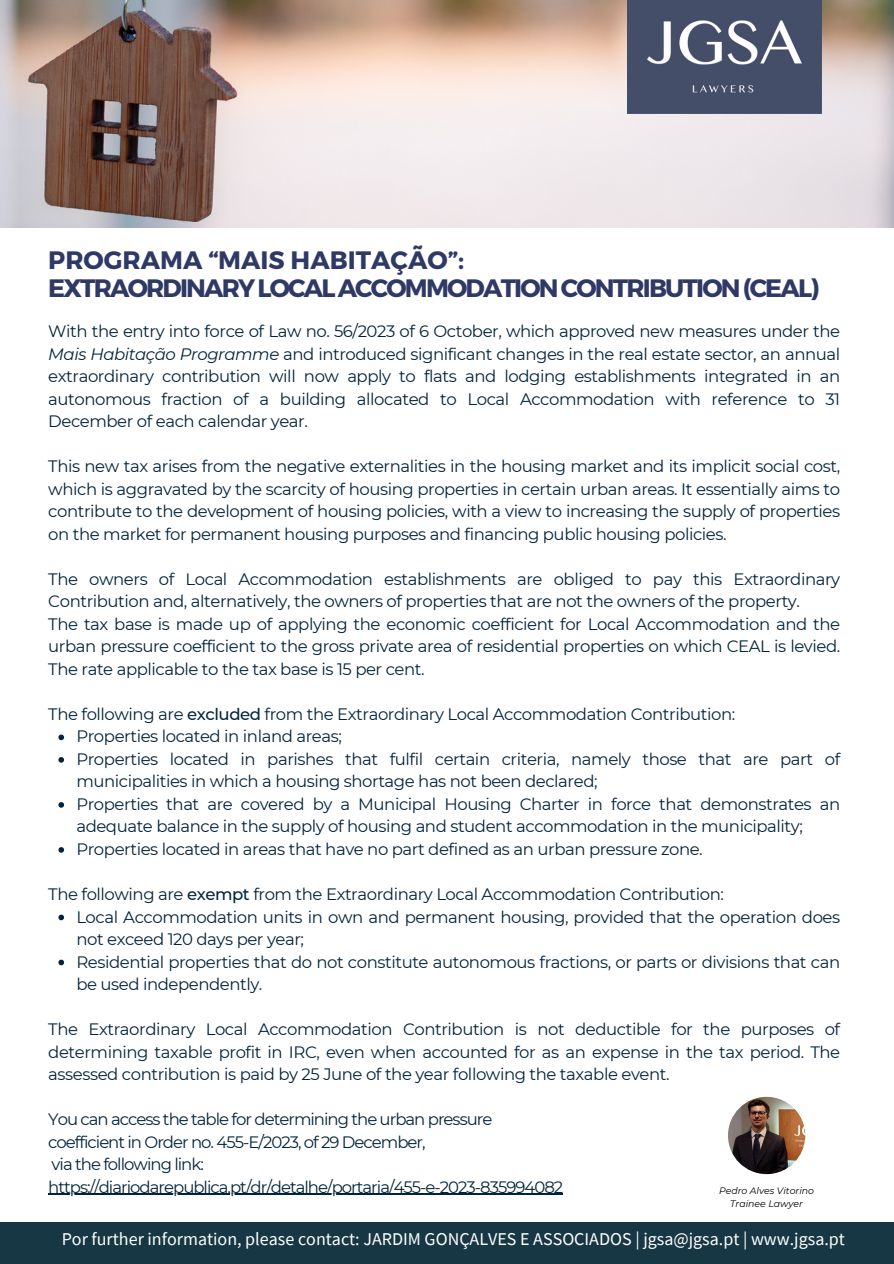
<style>
.page{position:relative;width:894px;height:1264px;background:#fff}
.page>*{position:absolute;margin:0;border:0;box-sizing:border-box;transform-origin:0 0}
.t1{font:700 25.2px/28.2px "Montserrat";letter-spacing:-.07em;color:#2f3966}
.t2{font:18px "Source Sans Pro";color:#fff}
.t3{font:16.5px/22.5px "Montserrat";letter-spacing:-.025em;color:#02243b}
.t4{font:16.5px/22.5px "Montserrat";letter-spacing:-.06em;color:#02243b}
.t5{font:italic 9.3px "Montserrat";color:#000}
.s1{font-style:italic}
.s2{font-weight:500}
</style>
<div class="page">
<img style="left:0;top:0;width:893px;height:227px">
<svg style="left:58px;top:734px;width:6px;height:6px"></svg>
<svg style="left:58px;top:757px;width:6px;height:5px"></svg>
<svg style="left:58px;top:802px;width:6px;height:5px"></svg>
<svg style="left:58px;top:847px;width:6px;height:5px"></svg>
<svg style="left:58px;top:914px;width:6px;height:6px"></svg>
<svg style="left:58px;top:959px;width:6px;height:6px"></svg>
<hr style="left:48px;top:1193px;width:514px;height:1px;background:#02243b">
<img style="left:727px;top:1096px;width:78px;height:78px;border-radius:50%">
<div style="left:0;top:1221px;width:893px;height:42px;background:#173744"></div>
<img style="left:627px;top:0;width:193px;height:114px">
<h2 class="t1" style="left:48px;top:244px;width:772px">PROGRAMA “MAIS HABITAÇÃO”:<br>EXTRAORDINARY LOCAL ACCOMMODATION CONTRIBUTION (CEAL)</h2>
<p class="t3" style="left:48px;top:320px;width:793px;text-align:justify">With the entry into force of Law no. 56/2023 of 6 October, which approved new measures under the <span class="s1">Mais Habitação Programme</span> and introduced significant changes in the real estate sector, an annual extraordinary contribution will now apply to flats and lodging establishments integrated in an autonomous fraction of a building allocated to Local Accommodation with reference to 31<br>December of each calendar year.</p>
<p class="t3" style="left:48px;top:455px;width:793px;text-align:justify">This new tax arises from the negative externalities in the housing market and its implicit social cost, which is aggravated by the scarcity of housing properties in certain urban areas. It essentially aims to contribute to the development of housing policies, with a view to increasing the supply of properties on the market for permanent housing purposes and financing public housing policies.</p>
<h1 class="t3" style="left:48px;top:567px;width:793px">The owners of Local Accommodation establishments are obliged to pay this Extraordinary Contribution and, alternatively, the owners of properties that are not the owners of the property.<br>The tax base is made up of applying the economic coefficient for Local Accommodation and the urban pressure coefficient to the gross private area of residential properties on which CEAL is levied.<br>The rate applicable to the tax base is 15 per cent.</h1>
<h2 class="t3" style="left:48px;top:702px;width:688px">The following are <span class="s2">excluded</span> from the Extraordinary Local Accommodation Contribution:</h2>
<h2 class="t3" style="left:76px;top:725px;width:267px">Properties located in inland areas;</h2>
<h2 class="t3" style="left:76px;top:747px;width:765px">Properties located in parishes that fulfil certain criteria, namely those that are part of municipalities in which a housing shortage has not been declared;</h2>
<h2 class="t3" style="left:76px;top:792px;width:765px">Properties that are covered by a Municipal Housing Charter in force that demonstrates an adequate balance in the supply of housing and student accommodation in the municipality;</h2>
<h2 class="t3" style="left:76px;top:837px;width:627px">Properties located in areas that have no part defined as an urban pressure zone.</h2>
<h2 class="t3" style="left:76px;top:882px;width:765px;text-indent:-28px">The following are <span class="s2">exempt</span> from the Extraordinary Local Accommodation Contribution:<br>Local Accommodation units in own and permanent housing, provided that the operation does not exceed 120 days per year;<br>Residential properties that do not constitute autonomous fractions, or parts or divisions that can</h2>
<h2 class="t3" style="left:76px;top:972px;width:187px">be used independently.</h2>
<h2 class="t3" style="left:48px;top:1017px;width:31px">The</h2>
<h2 class="t3" style="left:48px;top:1017px;width:793px;text-align:justify;text-indent:40px">Extraordinary Local Accommodation Contribution is not deductible for the purposes of determining taxable profit in IRC, even when accounted for as an expense in the tax period. The assessed contribution is paid by 25 June of the year following the taxable event.</h2>
<h2 class="t4" style="left:48px;top:1107px;width:445px">You can access the table for determining the urban pressure</h2>
<h2 class="t4" style="left:48px;top:1130px;width:379px">coefficient in Order no. 455-E/2023, of 29 December, via the following link:</h2>
<h2 class="t4" style="left:48px;top:1175px;width:516px">https://diariodarepublica.pt/dr/detalhe/portaria/455-e-2023-835994082</h2>
<h2 class="t5" style="left:718px;top:1184px;width:96px">Pedro Alves Vitorino</h2>
<h2 class="t5" style="left:730px;top:1197px;width:74px">Trainee Lawyer</h2>
<h2 class="t2" style="left:62px;top:1227px;width:784px">Por further information, please contact: JARDIM GONÇALVES E ASSOCIADOS | jgsa@jgsa.pt | www.jgsa.pt</h2>
</div>
